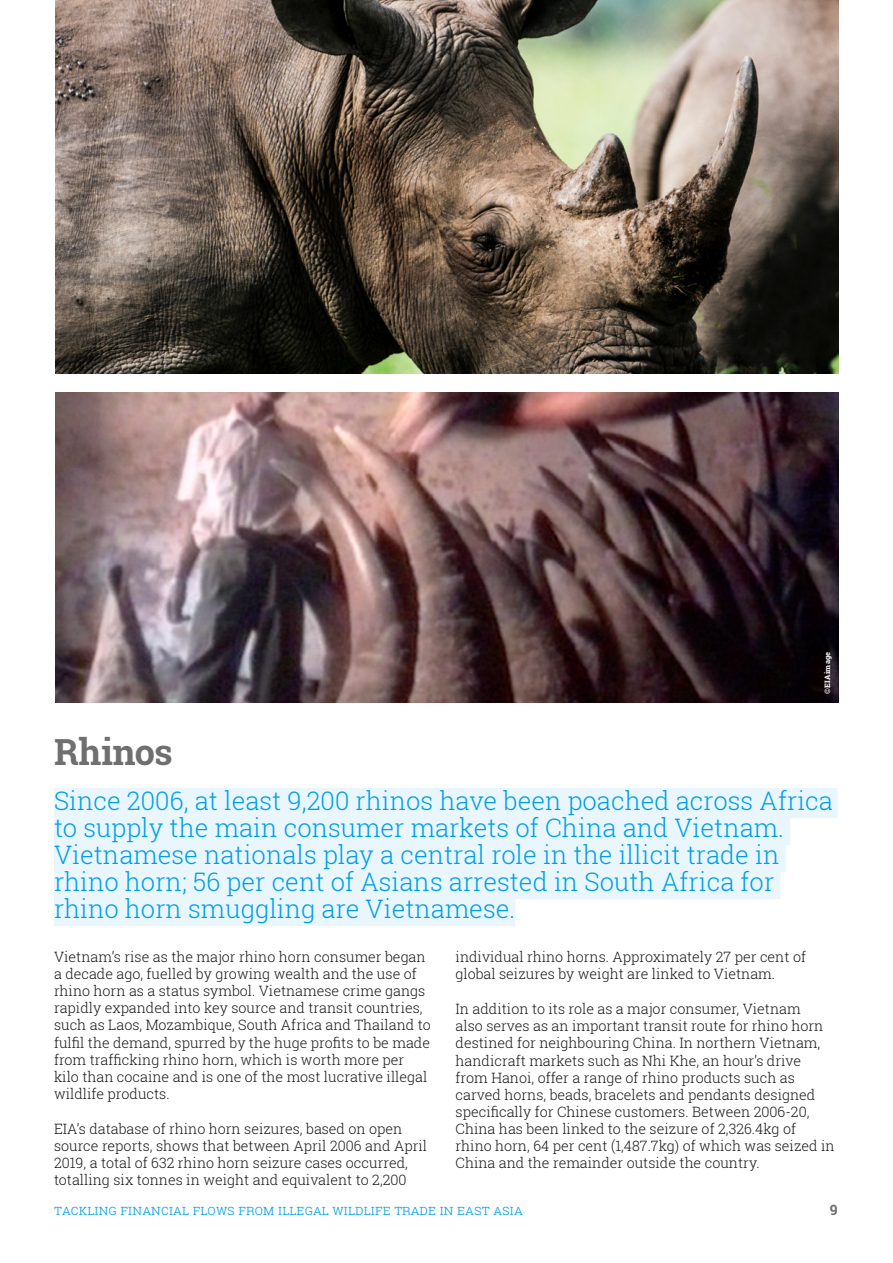
<style>
.page{position:relative;width:893px;height:1263px;background:#fff}
.page>*{position:absolute;margin:0;border:0;box-sizing:border-box;transform-origin:0 0}
.t1{font:700 36px "Roboto Slab";letter-spacing:-.005em;color:#706f6f}
.t2{font:300 25.5px/27px "Roboto Slab";color:#009fe3}
.t3{font:300 14.25px/17.1px "Roboto Slab";color:#1a1718}
.t4{font:300 14.25px "Roboto Slab";color:#009fe3}
.t5{font:700 14.25px "Roboto Slab";color:#706f6f}
.t6{font:700 7.5px "Roboto Slab";letter-spacing:.025em;color:#fff}
</style>
<div class="page">
<div style="left:54px;top:788px;width:784px;height:30px;background:#eaf6fe"></div>
<div style="left:54px;top:815px;width:736px;height:30px;background:#eaf6fe"></div>
<div style="left:54px;top:842px;width:732px;height:30px;background:#eaf6fe"></div>
<div style="left:54px;top:869px;width:726px;height:30px;background:#eaf6fe"></div>
<div style="left:54px;top:896px;width:461px;height:30px;background:#eaf6fe"></div>
<img style="left:55px;top:392px;width:784px;height:310px">
<img style="left:55px;top:0;width:784px;height:374px">
<p class="t6" style="left:822px;top:693px;width:43px;rotate:-90deg">©EIAimage</p>
<h1 class="t1" style="left:54px;top:727px;width:120px">Rhinos</h1>
<p class="t2" style="left:54px;top:787px;width:780px">Since 2006, at least 9,200 rhinos have been poached across Africa to supply the main consumer markets of China and Vietnam.<br>Vietnamese nationals play a central role in the illicit trade in rhino horn; 56 per cent of Asians arrested in South Africa for rhino horn smuggling are Vietnamese.</p>
<p class="t3" style="left:54px;top:948px;width:378px">Vietnam’s rise as the major rhino horn consumer began a decade ago, fuelled by growing wealth and the use of rhino horn as a status symbol. Vietnamese crime gangs rapidly expanded into key source and transit countries, such as Laos, Mozambique, South Africa and Thailand to fulfil the demand, spurred by the huge profits to be made from trafficking rhino horn, which is worth more per kilo than cocaine and is one of the most lucrative illegal wildlife products.</p>
<p class="t3" style="left:54px;top:1120px;width:375px">EIA’s database of rhino horn seizures, based on open source reports, shows that between April 2006 and April 2019, a total of 632 rhino horn seizure cases occurred, totalling six tonnes in weight and equivalent to 2,200</p>
<p class="t3" style="left:456px;top:948px;width:352px">individual rhino horns. Approximately 27 per cent of global seizures by weight are linked to Vietnam.</p>
<p class="t3" style="left:456px;top:1000px;width:381px">In addition to its role as a major consumer, Vietnam<br>also serves as an important transit route for rhino horn destined for neighbouring China. In northern Vietnam, handicraft markets such as Nhi Khe, an hour’s drive from Hanoi, offer a range of rhino products such as carved horns, beads, bracelets and pendants designed specifically for Chinese customers. Between 2006-20, China has been linked to the seizure of 2,326.4kg of rhino horn, 64 per cent (1,487.7kg) of which was seized in China and the remainder outside the country.</p>
<p class="t4" style="left:54px;top:1200px;width:471px">TACKLING FINANCIAL FLOWS FROM ILLEGAL WILDLIFE TRADE IN EAST ASIA</p>
<p class="t5" style="left:830px;top:1200px;width:9px">9</p>
</div>
